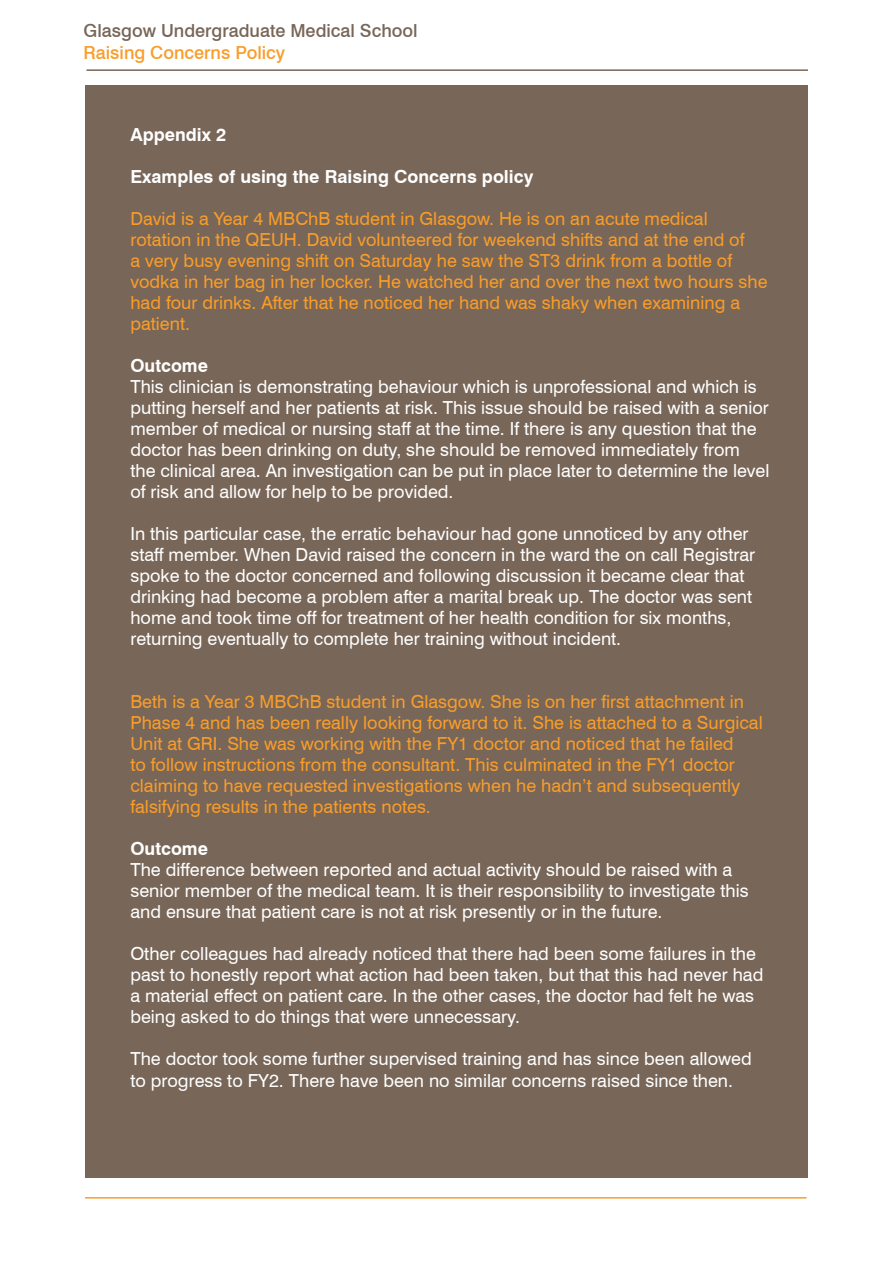
<style>
.page{position:relative;width:893px;height:1263px;background:#fff}
.page>*{position:absolute;margin:0;border:0;box-sizing:border-box;transform-origin:0 0}
.t1{font:18px/21px "Swiss 721 BT";color:#fff}
.t2{font:18px/21px "Swiss 721 BT";color:#f99d2a}
.t3{font:700 18px "Swiss 721 BT";color:#fff}
.t4{font:500 18px "Swiss 721 BT";color:#786658}
.t5{font:500 18px "Swiss 721 BT";color:#f99d2a}
</style>
<div class="page">
<hr style="left:86px;top:69px;width:722px;height:2px;background:#786658">
<hr style="left:85px;top:1197px;width:721px;height:1px;background:#f99d2a">
<div style="left:85px;top:85px;width:723px;height:1093px;background:#786658"></div>
<p class="t4" style="left:84px;top:20px;width:336px">Glasgow Undergraduate Medical School</p>
<p class="t5" style="left:84px;top:41px;width:203px">Raising Concerns Policy</p>
<p class="t3" style="left:130px;top:124px;width:97px">Appendix 2</p>
<p class="t3" style="left:130px;top:166px;width:404px">Examples of using the Raising Concerns policy</p>
<p class="t2" style="left:130px;top:208px;width:639px">David is a Year 4 MBChB student in Glasgow. He is on an acute medical rotation in the QEUH. David volunteered for weekend shifts and at the end of<br>a very busy evening shift on Saturday he saw the ST3 drink from a bottle of vodka in her bag in her locker. He watched her and over the next two hours she had four drinks. After that he noticed her hand was shaky when examining a patient.</p>
<p class="t3" style="left:130px;top:355px;width:79px">Outcome</p>
<p class="t1" style="left:130px;top:376px;width:641px">This clinician is demonstrating behaviour which is unprofessional and which is putting herself and her patients at risk. This issue should be raised with a senior member of medical or nursing staff at the time. If there is any question that the doctor has been drinking on duty, she should be removed immediately from the clinical area. An investigation can be put in place later to determine the level of risk and allow for help to be provided.</p>
<p class="t1" style="left:130px;top:523px;width:626px">In this particular case, the erratic behaviour had gone unnoticed by any other staff member. When David raised the concern in the ward the on call Registrar spoke to the doctor concerned and following discussion it became clear that drinking had become a problem after a marital break up. The doctor was sent home and took time off for treatment of her health condition for six months, returning eventually to complete her training without incident.</p>
<p class="t2" style="left:130px;top:691px;width:634px">Beth is a Year 3 MBChB student in Glasgow. She is on her first attachment in Phase 4 and has been really looking forward to it. She is attached to a Surgical Unit at GRI. She was working with the FY1 doctor and noticed that he failed<br>to follow instructions from the consultant. This culminated in the FY1 doctor claiming to have requested investigations when he hadn’t and subsequently falsifying results in the patients notes.</p>
<p class="t3" style="left:130px;top:838px;width:79px">Outcome</p>
<p class="t1" style="left:130px;top:859px;width:620px">The difference between reported and actual activity should be raised with a senior member of the medical team. It is their responsibility to investigate this and ensure that patient care is not at risk presently or in the future.</p>
<p class="t1" style="left:130px;top:943px;width:634px">Other colleagues had already noticed that there had been some failures in the past to honestly report what action had been taken, but that this had never had a material effect on patient care. In the other cases, the doctor had felt he was being asked to do things that were unnecessary.</p>
<p class="t1" style="left:130px;top:1048px;width:623px">The doctor took some further supervised training and has since been allowed to progress to FY2. There have been no similar concerns raised since then.</p>
</div>
